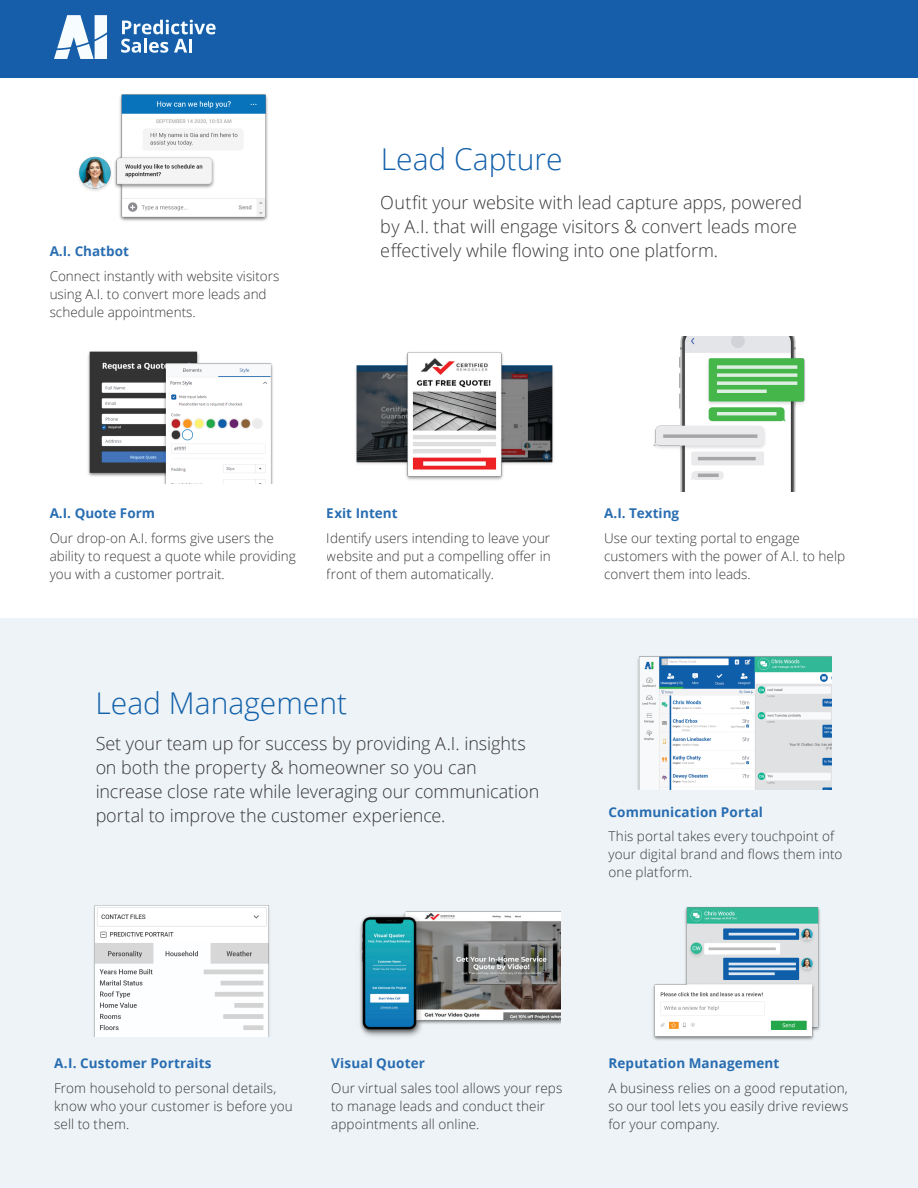
<style>
.page{position:relative;width:918px;height:1188px;background:#fff}
.page>*{position:absolute;margin:0;border:0;box-sizing:border-box;transform-origin:0 0}
.t1{font:300 30px "Open Sans";color:#1260aa}
.t2{font:300 18px/24px "Open Sans";letter-spacing:-.005em;color:#231f20}
.t3{font:300 13.5px/18px "Open Sans";color:#231f20}
.t4{font:700 13.5px "Open Sans";letter-spacing:.005em;color:#115da9}
</style>
<div class="page">
<div style="left:0;top:618px;width:918px;height:570px;background:#edf3f6"></div>
<div style="left:0;top:0;width:918px;height:78px;background:#165ea9"></div>
<svg style="left:121px;top:20px;width:95px;height:33px"></svg>
<hr style="left:189px;top:39px;width:3px;height:14px;background:#f7fcfe">
<svg style="left:54px;top:15px;width:53px;height:44px"></svg>
<img style="left:94px;top:905px;width:176px;height:131px">
<img style="left:359px;top:911px;width:201px;height:126px">
<img style="left:653px;top:907px;width:167px;height:133px">
<img style="left:637px;top:656px;width:195px;height:134px">
<img style="left:88px;top:351px;width:185px;height:132px">
<img style="left:356px;top:352px;width:197px;height:128px">
<img style="left:653px;top:336px;width:152px;height:156px">
<img style="left:78px;top:94px;width:190px;height:127px">
<p class="t1" style="left:381px;top:139px;width:183px">Lead Capture</p>
<h2 class="t2" style="left:381px;top:190px;width:423px">Outfit your website with lead capture apps, powered by A.I. that will engage visitors &amp; convert leads more</h2>
<p class="t4" style="left:50px;top:242px;width:81px">A.I. Chatbot</p>
<h2 class="t2" style="left:381px;top:238px;width:339px">effectively while flowing into one platform.</h2>
<p class="t3" style="left:50px;top:267px;width:231px">Connect instantly with website visitors using A.I. to convert more leads and schedule appointments.</p>
<p class="t4" style="left:50px;top:504px;width:107px">A.I. Quote Form</p>
<p class="t3" style="left:50px;top:529px;width:248px">Our drop-on A.I. forms give users the ability to request a quote while providing you with a customer portrait.</p>
<p class="t4" style="left:327px;top:504px;width:72px">Exit Intent</p>
<p class="t3" style="left:327px;top:529px;width:225px;text-align:justify">Identify users intending to leave your website and put a compelling offer in front of them automatically.</p>
<p class="t1" style="left:95px;top:683px;width:253px">Lead Management</p>
<h2 class="t2" style="left:95px;top:731px;width:445px">Set your team up for success by providing A.I. insights on both the property &amp; homeowner so you can increase close rate while leveraging our communication portal to improve the customer experience.</h2>
<p class="t4" style="left:604px;top:504px;width:77px">A.I. Texting</p>
<p class="t3" style="left:604px;top:529px;width:242px">Use our texting portal to engage customers with the power of A.I. to help convert them into leads.</p>
<p class="t4" style="left:609px;top:802px;width:156px">Communication Portal</p>
<p class="t3" style="left:609px;top:827px;width:236px">This portal takes every touchpoint of your digital brand and flows them into one platform.</p>
<p class="t4" style="left:54px;top:1054px;width:159px">A.I. Customer Portraits</p>
<p class="t3" style="left:54px;top:1079px;width:240px">From household to personal details, know who your customer is before you sell to them.</p>
<p class="t4" style="left:331px;top:1054px;width:95px">Visual Quoter</p>
<p class="t3" style="left:331px;top:1079px;width:233px">Our virtual sales tool allows your reps to manage leads and conduct their appointments all online.</p>
<p class="t4" style="left:609px;top:1054px;width:172px">Reputation Management</p>
<p class="t3" style="left:609px;top:1079px;width:241px;text-align:justify">A business relies on a good reputation, so our tool lets you easily drive reviews for your company.</p>
</div>
